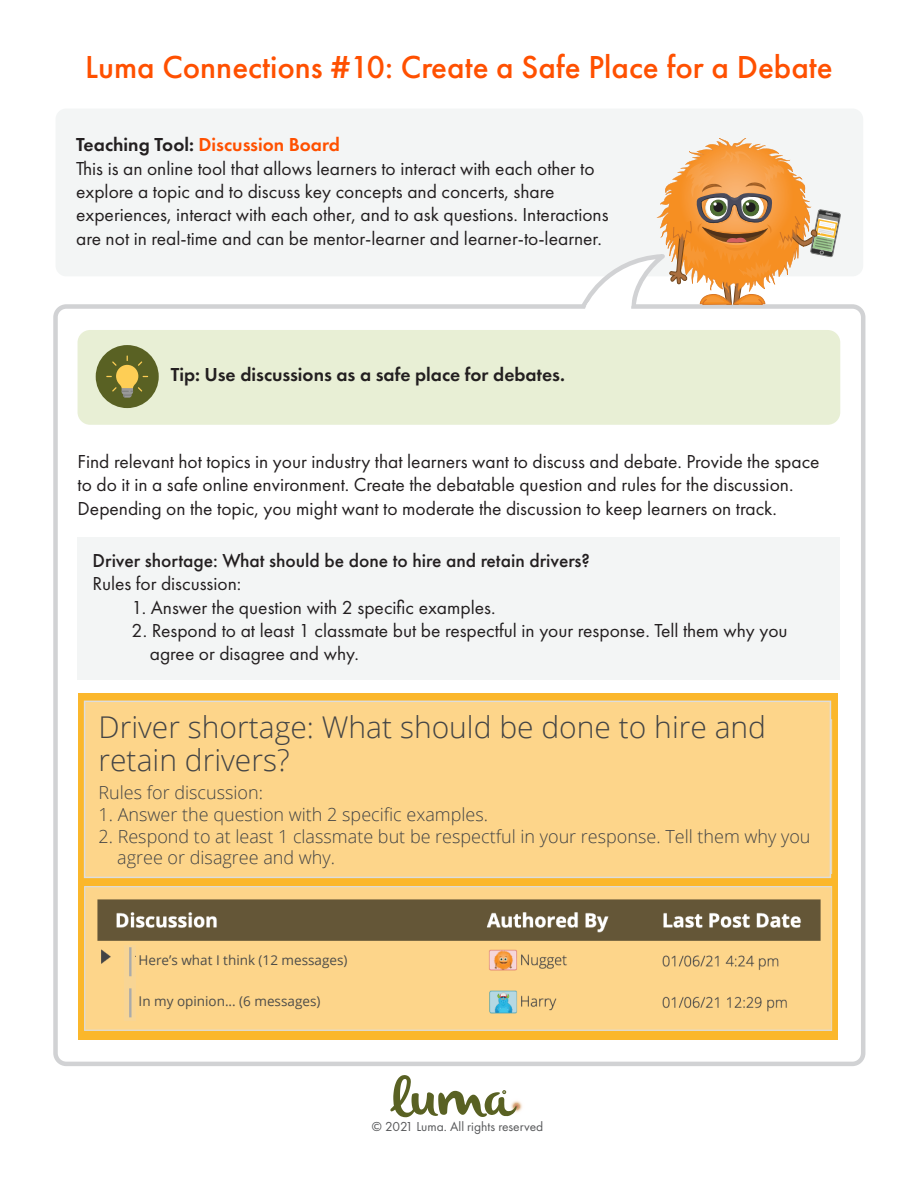
<style>
.page{position:relative;width:918px;height:1188px;background:#fff}
.page>*{position:absolute;margin:0;border:0;box-sizing:border-box;transform-origin:0 0}
.t1{font:500 33px "Futura PT";color:#ff5000}
.t2{font:300 30px/33px "Open Sans";color:#434445}
.t3{font:19.5px/23.4px "Futura PT";color:#231f20}
.t4{font:500 19.5px "Futura PT";color:#231f20}
.t5{font:600 19.5px "Futura PT";color:#231f20}
.t6{font:300 18px/21.6px "Open Sans";color:#434445}
.t7{font:13.5px "Open Sans";color:#4e4d49}
.t8{font:13.5px "Futura PT";color:#57585a}
.s1{font-weight:600}
.s2{font-weight:600;color:#ff5000}
</style>
<div class="page">
<svg style="left:507px;top:1097px;width:18px;height:18px"></svg>
<svg style="left:390px;top:1075px;width:127px;height:42px"></svg>
<div style="left:56px;top:109px;width:807px;height:167px;background:#f3f5f5;border-radius:11px"></div>
<div style="left:53px;top:304px;width:812px;height:762px;border:4px solid #d1d2d4;border-radius:11px"></div>
<svg style="left:579px;top:138px;width:262px;height:171px"></svg>
<div style="left:78px;top:330px;width:762px;height:95px;background:#e8efd5;border-radius:13px"></div>
<div style="left:96px;top:345px;width:63px;height:63px;background:#596123;border-radius:50%"></div>
<svg style="left:106px;top:356px;width:42px;height:42px"></svg>
<div style="left:78px;top:537px;width:762px;height:142px;background:#f3f5f5"></div>
<div style="left:78px;top:693px;width:759px;height:346px;background:#fbb72c"></div>
<img style="left:83px;top:715px;width:750px;height:316px">
<div style="left:84px;top:701px;width:747px;height:177px;background:#fdd58a;border:2px solid #ddd"></div>
<img style="left:125px;top:946px;width:10px;height:75px">
<div style="left:136px;top:950px;width:225px;height:66px;background:#fdd58a"></div>
<h1 class="t1" style="left:85px;top:48px;width:749px">Luma Connections #10: Create a Safe Place for a Debate</h1>
<p class="t3" style="left:76px;top:133px;width:534px"><span class="s1">Teaching Tool:</span> <span class="s2">Discussion Board<br></span>This is an online tool that allows learners to interact with each other to explore a topic and to discuss key concepts and concerts, share experiences, interact with each other, and to ask questions. Interactions are not in real-time and can be mentor-learner and learner-to-learner.</p>
<p class="t5" style="left:171px;top:363px;width:396px">Tip: Use discussions as a safe place for debates.</p>
<p class="t3" style="left:78px;top:450px;width:744px">Find relevant hot topics in your industry that learners want to discuss and debate. Provide the space to do it in a safe online environment. Create the debatable question and rules for the discussion.<br>Depending on the topic, you might want to moderate the discussion to keep learners on track.</p>
<p class="t4" style="left:93px;top:549px;width:499px">Driver shortage: What should be done to hire and retain drivers?</p>
<p class="t3" style="left:93px;top:572px;width:150px">Rules for discussion:</p>
<p class="t3" style="left:132px;top:595px;width:365px">1. Answer the question with 2 specific examples.</p>
<p class="t3" style="left:150px;top:619px;width:639px;text-indent:-18px">2. Respond to at least 1 classmate but be respectful in your response. Tell them why you agree or disagree and why.</p>
<h2 class="t2" style="left:98px;top:709px;width:669px">Driver shortage: What should be done to hire and retain drivers?</h2>
<p class="t6" style="left:98px;top:782px;width:166px">Rules for discussion:</p>
<p class="t6" style="left:98px;top:803px;width:391px">1. Answer the question with 2 specific examples.</p>
<p class="t6" style="left:117px;top:825px;width:695px;text-indent:-19px">2. Respond to at least 1 classmate but be respectful in your response. Tell them why you agree or disagree and why.</p>
<p class="t7" style="left:139px;top:951px;width:210px">Here’s what I think (12 messages)</p>
<p class="t7" style="left:139px;top:992px;width:183px">In my opinion... (6 messages)</p>
<p class="t8" style="left:372px;top:1119px;width:173px">© 2021 Luma. All rights reserved</p>
</div>
